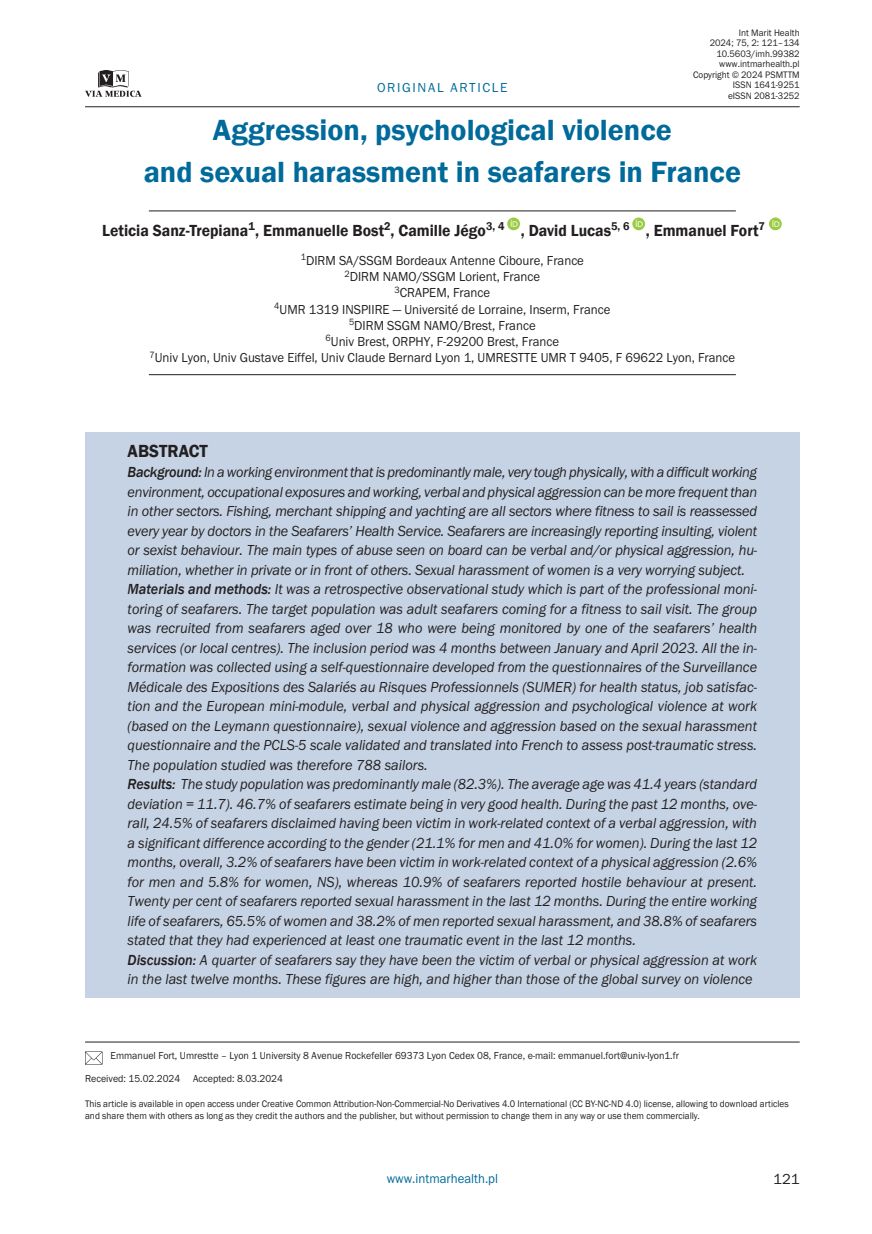
<style>
.page{position:relative;width:872px;height:1234px;background:#fff}
.page>*{position:absolute;margin:0;border:0;box-sizing:border-box;transform-origin:0 0}
._02_Tytul{font:600 30px/42px "Franklin Gothic";color:#006a9b;text-align:center}
._06_Streszczenie_tyt{font:600 18px "Franklin Gothic";color:#231f20;scale:.95 1}
._03_Autor{font:600 16.5px "Franklin Gothic";color:#231f20;scale:.95 1}
._06_Streszczenie_tek{font:italic 15px/19.5px "Franklin Got Itc TEE";color:#231f20;text-align:justify;scale:.95 1}
.t1{font:15px "Franklin Got Itc TEE";color:#231f20}
._03_Afiliacje{font:13.5px/16.2px "Franklin Got Itc TEE";color:#231f20;text-align:center;scale:.95 1}
._01_Rodzaj_artykulu{font:13.5px "Franklin Got Itc TEE";color:#006a9b;scale:.95 1}
._01_Rodzaj_artykulu-2{font:13.5px "Franklin Got Itc TEE";letter-spacing:.12em;color:#006a9b}
._05_Adres_koresponde{font:10.5px "Franklin Got Itc TEE";color:#231f20;scale:.95 1}
._05_Adres_koresponde-2{font:9.75px/12px "Franklin Gothic";color:#231f20;scale:.95 1}
.t2{font:9.75px/10.5px "Franklin Got Itc TEE";color:#231f20;text-align:right;scale:.95 1}
.s1{font-family:"Franklin Gothic";font-weight:500}
</style>
<div class="page">
<hr style="left:85px;top:1041px;width:714px;height:1px;background:#231f20">
<hr style="left:149px;top:210px;width:587px;height:1px;background:#231f20">
<hr style="left:149px;top:374px;width:587px;height:1px;background:#231f20">
<svg style="left:507px;top:217px;width:13px;height:13px"></svg>
<svg style="left:510px;top:220px;width:7px;height:7px"></svg>
<svg style="left:632px;top:217px;width:13px;height:13px"></svg>
<svg style="left:635px;top:220px;width:7px;height:7px"></svg>
<svg style="left:769px;top:217px;width:12px;height:13px"></svg>
<svg style="left:772px;top:220px;width:7px;height:7px"></svg>
<div style="left:85px;top:432px;width:714px;height:564px;background:#c5d3e4"></div>
<svg style="left:85px;top:1051px;width:17px;height:13px"></svg>
<hr style="left:85px;top:106px;width:714px;height:1px;background:#231f20">
<svg style="left:85px;top:70px;width:57px;height:27px"></svg>
<p class="_01_Rodzaj_artykulu-2" style="left:377px;top:80px;width:132px">ORIGINAL ARTICLE</p>
<p class="t2" style="left:693px;top:27px;width:114px">Int Marit Health<br>2024; 75, 2: 121–134<br>10.5603/imh.99382 www.intmarhealth.pl<br>Copyright © 2024 PSMTTM<br>ISSN 1641-9251<br>eISSN 2081-3252</p>
<p class="_02_Tytul" style="left:144px;top:109px;width:599px">Aggression, psychological violence<br>and sexual harassment in seafarers in France</p>
<p class="_03_Autor" style="left:102px;top:220px;width:699px">Leticia Sanz-Trepiana<sup>1</sup>, Emmanuelle Bost<sup>2</sup>, Camille Jégo<sup>3,</sup> <sup>4</sup> , David Lucas<sup>5,</sup> <sup>6</sup> , Emmanuel Fort<sup>7</sup></p>
<p class="_03_Afiliacje" style="left:150px;top:252px;width:618px"><sup>1</sup>DIRM SA/SSGM Bordeaux Antenne Ciboure, France<br><sup>2</sup>DIRM NAMO/SSGM Lorient, France<br><sup>3</sup>CRAPEM, France<br><sup>4</sup>UMR 1319 INSPIIRE — Université de Lorraine, Inserm, France<br><sup>5</sup>DIRM SSGM NAMO/Brest, France<br><sup>6</sup>Univ Brest, ORPHY, F-29200 Brest, France<br><sup>7</sup>Univ Lyon, Univ Gustave Eiffel, Univ Claude Bernard Lyon 1, UMRESTTE UMR T 9405, F 69622 Lyon, France</p>
<p class="_06_Streszczenie_tyt" style="left:128px;top:440px;width:86px">ABSTRACT</p>
<p class="_06_Streszczenie_tek" style="left:128px;top:462px;width:664px"><span class="s1">Background:</span> In a working environment that is predominantly male, very tough physically, with a difficult working environment, occupational exposures and working, verbal and physical aggression can be more frequent than in other sectors. Fishing, merchant shipping and yachting are all sectors where fitness to sail is reassessed every year by doctors in the Seafarers’ Health Service. Seafarers are increasingly reporting insulting, violent or sexist behaviour. The main types of abuse seen on board can be verbal and/or physical aggression, hu&shy;miliation, whether in private or in front of others. Sexual harassment of women is a very worrying subject.</p>
<p class="_06_Streszczenie_tek" style="left:128px;top:579px;width:664px"><span class="s1">Materials and methods:</span> It was a retrospective observational study which is part of the professional moni&shy;toring of seafarers. The target population was adult seafarers coming for a fitness to sail visit. The group was recruited from seafarers aged over 18 who were being monitored by one of the seafarers’ health services (or local centres). The inclusion period was 4 months between January and April 2023. All the in&shy;formation was collected using a self-questionnaire developed from the questionnaires of the Surveillance Médicale des Expositions des Salariés au Risques Professionnels (SUMER) for health status, job satisfac&shy;tion and the European mini-module, verbal and physical aggression and psychological violence at work (based on the Leymann questionnaire), sexual violence and aggression based on the sexual harassment questionnaire and the PCLS-5 scale validated and translated into French to assess post-traumatic stress.<br>The population studied was therefore 788 sailors.</p>
<p class="_06_Streszczenie_tek" style="left:128px;top:774px;width:664px"><span class="s1">Results:</span> The study population was predominantly male (82.3%). The average age was 41.4 years (standard deviation = 11.7). 46.7% of seafarers estimate being in very good health. During the past 12 months, ove&shy;rall, 24.5% of seafarers disclaimed having been victim in work-related context of a verbal aggression, with a significant difference according to the gender (21.1% for men and 41.0% for women). During the last 12 months, overall, 3.2% of seafarers have been victim in work-related context of a physical aggression (2.6% for men and 5.8% for women, NS), whereas 10.9% of seafarers reported hostile behaviour at present.<br>Twenty per cent of seafarers reported sexual harassment in the last 12 months. During the entire working life of seafarers, 65.5% of women and 38.2% of men reported sexual harassment, and 38.8% of seafarers stated that they had experienced at least one traumatic event in the last 12 months.</p>
<p class="_06_Streszczenie_tek" style="left:128px;top:950px;width:664px"><span class="s1">Discussion:</span> A quarter of seafarers say they have been the victim of verbal or physical aggression at work in the last twelve months. These figures are high, and higher than those of the global survey on violence</p>
<p class="_05_Adres_koresponde" style="left:111px;top:1049px;width:600px">Emmanuel Fort, Umrestte – Lyon 1 University 8 Avenue Rockefeller 69373 Lyon Cedex 08, France, e-mail: emmanuel.fort@univ-lyon1.fr</p>
<p class="_05_Adres_koresponde" style="left:85px;top:1072px;width:210px">Received: 15.02.2024 Accepted: 8.03.2024</p>
<p class="_05_Adres_koresponde-2" style="left:85px;top:1097px;width:742px">This article is available in open access under Creative Common Attribution-Non-Commercial-No Derivatives 4.0 International (CC BY-NC-ND 4.0) license, allowing to download articles and share them with others as long as they credit the authors and the publisher, but without permission to change them in any way or use them commercially.</p>
<p class="_01_Rodzaj_artykulu" style="left:387px;top:1170px;width:119px">www.intmarhealth.pl</p>
<p class="t1" style="left:773px;top:1170px;width:28px">121</p>
</div>
